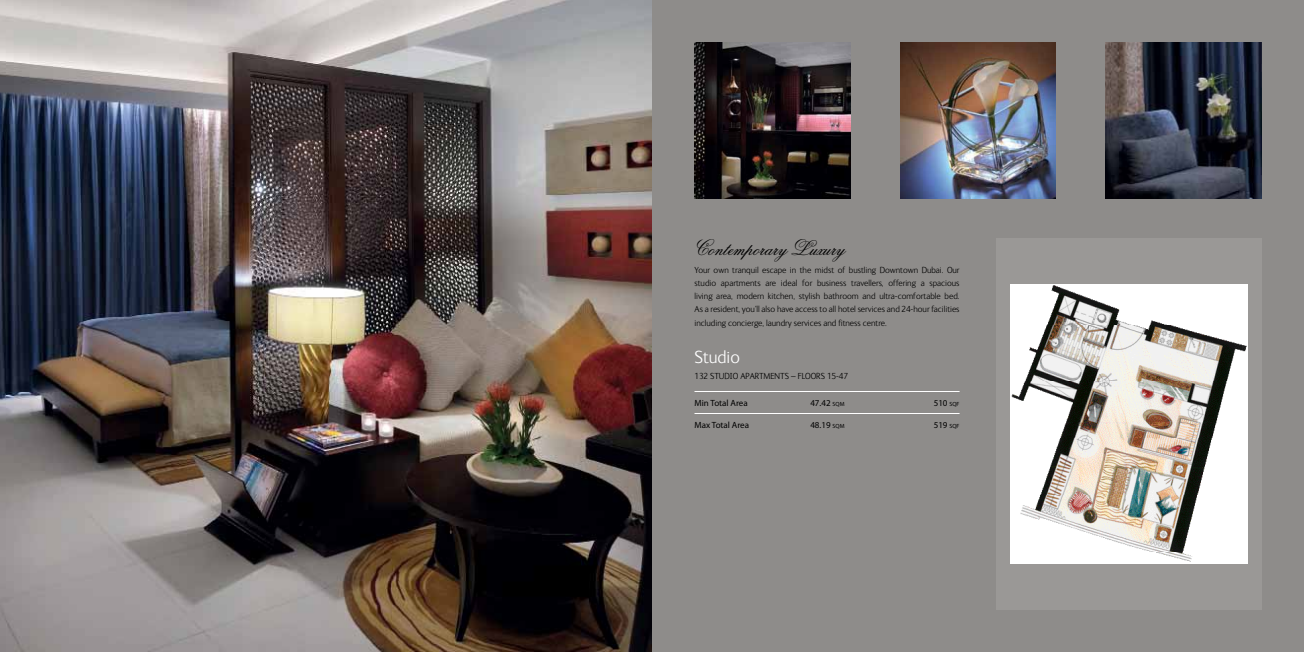
<style>
.page{position:relative;width:1304px;height:652px;background:#fff}
.page>*{position:absolute;margin:0;border:0;box-sizing:border-box;transform-origin:0 0}
.t1{font:22px "Flemish Script BT";color:#000}
.t2{font:300 18px "FS Ingrid";color:#fff}
.t3{font:300 9px/13.1px "FS Ingrid";color:#000;text-align:justify}
.t4{font:9px "Myriad Pro";color:#000}
.s1{font-size:6px}
</style>
<div class="page">
<div style="left:652px;top:0;width:652px;height:652px;background:#8e8c8a"></div>
<div style="left:996px;top:238px;width:265px;height:371px;background:#9a9896"></div>
<img style="left:0;top:0;width:652px;height:652px">
<hr style="left:694px;top:391px;width:266px;height:1px;background:#fff">
<hr style="left:694px;top:413px;width:266px;height:1px;background:#fff">
<img style="left:900px;top:43px;width:156px;height:155px">
<img style="left:694px;top:43px;width:156px;height:155px">
<img style="left:1106px;top:43px;width:155px;height:155px">
<img style="left:1010px;top:284px;width:238px;height:279px">
<h1 class="t1" style="left:694px;top:234px;width:152px">Contemporary Luxury</h1>
<p class="t3" style="left:694px;top:264px;width:267px">Your own tranquil escape in the midst of bustling Downtown Dubai. Our studio apartments are ideal for business travellers, offering a spacious living area, modern kitchen, stylish bathroom and ultra-comfortable bed.<br>As a resident, you’ll also have access to all hotel services and 24-hour facilities including concierge, laundry services and fitness centre.</p>
<h2 class="t2" style="left:694px;top:348px;width:47px">Studio</h2>
<p class="t3" style="left:694px;top:370px;width:109px">132 STUDIO APARTMENTS – floor</p>
<p class="t3" style="left:821px;top:370px;width:29px">S 15-47</p>
<p class="t4" style="left:694px;top:397px;width:55px">Min Total Area</p>
<p class="t4" style="left:810px;top:397px;width:36px">47.42 <span class="s1">SQM</span></p>
<p class="t4" style="left:934px;top:397px;width:27px">510 <span class="s1">SQF</span></p>
<p class="t4" style="left:694px;top:419px;width:56px">Max Total Area</p>
<p class="t4" style="left:810px;top:419px;width:36px">48.19 <span class="s1">SQM</span></p>
<p class="t4" style="left:934px;top:419px;width:27px">519 <span class="s1">SQF</span></p>
</div>
